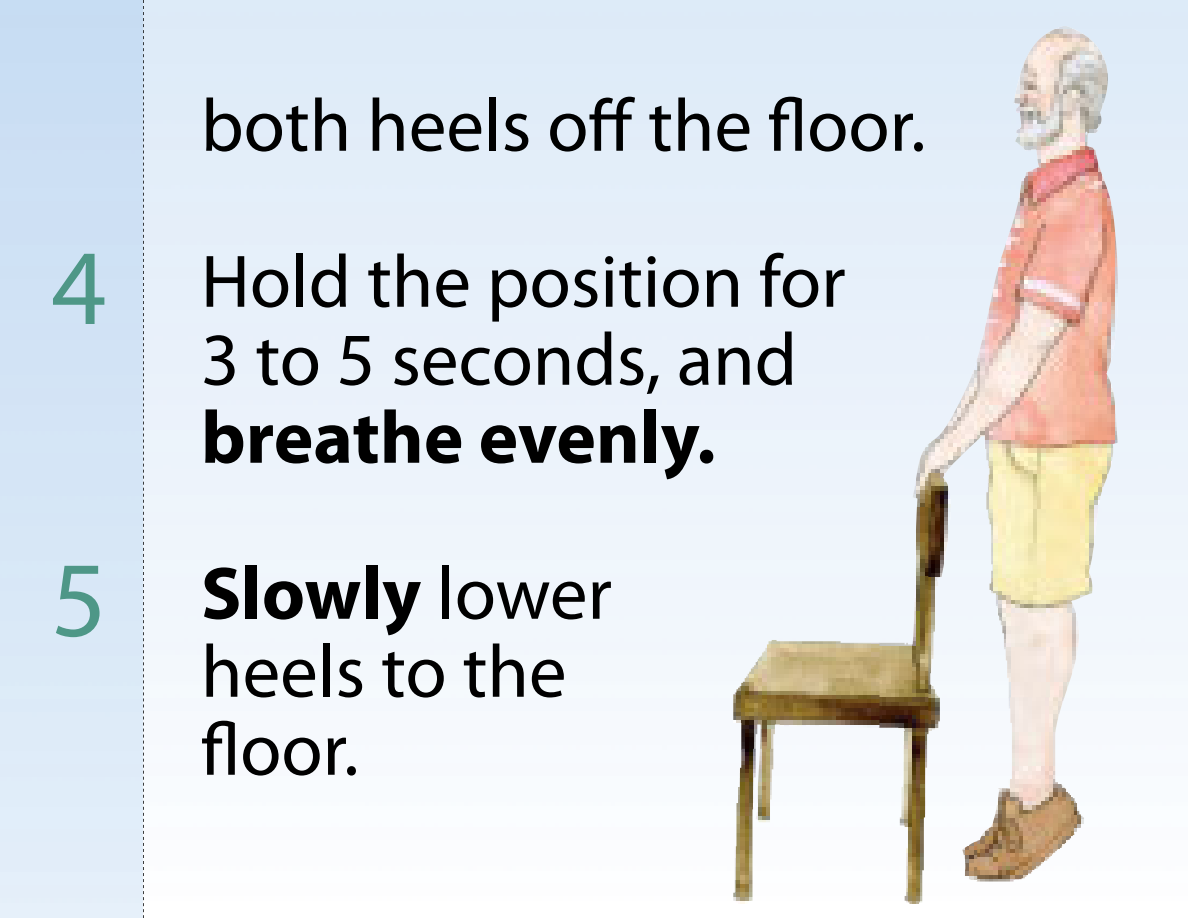
<style>
.page{position:relative;width:1188px;height:918px;background:#fff}
.page>*{position:absolute;margin:0;border:0;box-sizing:border-box;transform-origin:0 0}
.t1{font:108px "Myriad Pro";color:#4e9787}
.t2{font:75px/156px "Myriad Pro";color:#000}
.t3{font:700 75px/156px "Myriad Pro";color:#000}
.s1{font-weight:400}
</style>
<div class="page">
<svg style="left:143px;top:0;width:1px;height:918px"></svg>
<img style="left:977px;top:26px;width:141px;height:672px">
<img style="left:928px;top:359px;width:49px;height:375px">
<img style="left:879px;top:444px;width:49px;height:460px">
<img style="left:733px;top:640px;width:146px;height:110px">
<img style="left:977px;top:697px;width:98px;height:185px">
<img style="left:733px;top:749px;width:40px;height:155px">
<img style="left:1074px;top:798px;width:10px;height:37px">
<img style="left:962px;top:841px;width:15px;height:41px">
<h1 class="t1" style="left:51px;top:229px;width:57px">4</h1>
<h1 class="t1" style="left:51px;top:541px;width:57px">5</h1>
<p class="t2" style="left:201px;top:49px;width:726px">both heels off the floor.<br>Hold the position for</p>
<p class="t2" style="left:201px;top:283px;width:598px">3 to 5 seconds, and</p>
<p class="t3" style="left:201px;top:360px;width:516px">breathe evenly.<br>Slowly <span class="s1">lower</span></p>
<p class="t2" style="left:201px;top:634px;width:367px;line-height:78px">heels to the floor.</p>
</div>
